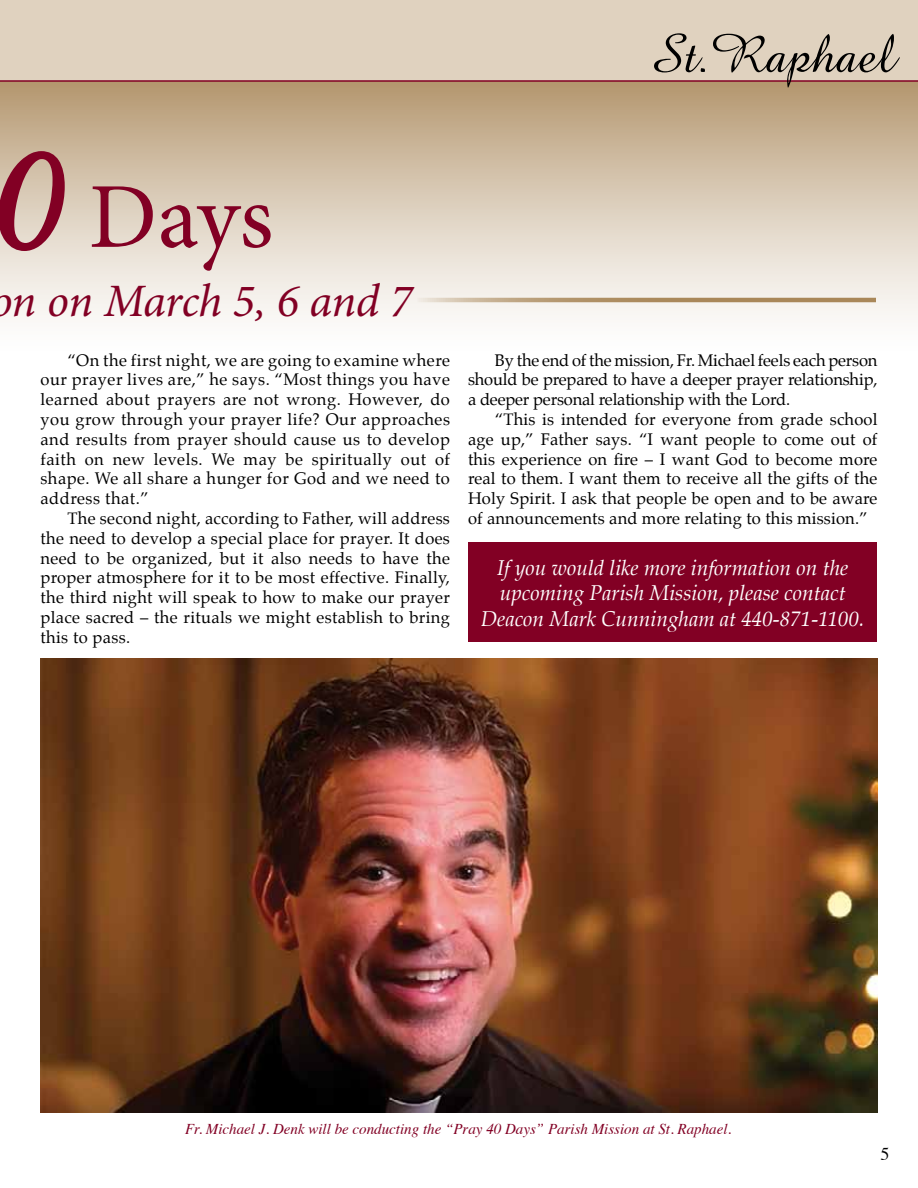
<style>
.page{position:relative;width:918px;height:1188px;background:#fff}
.page>*{position:absolute;margin:0;border:0;box-sizing:border-box;transform-origin:0 0}
.t1{font:92.85px "Minion Pro";color:#820024}
.t2{font:55.5px "Amaze Normal";color:#000}
.t3{font:italic 46.5px "Minion Pro";letter-spacing:-.015em;color:#820024}
.t4{font:italic 21px/25.2px "Palatino";color:#fff;text-align:center}
.t5{font:18px "Times";color:#000}
.t6{font:16.5px/19.8px "Palatino";letter-spacing:.01em;color:#000;text-align:justify}
.t7{font:italic 15px "Times";color:#820024}
.s1{font-family:"Amaze";font-weight:700;font-size:161.1px}
</style>
<div class="page">
<div style="left:0;top:52px;width:918px;height:300px;background:linear-gradient(to bottom,#af8f65,#fff)"></div>
<div style="left:0;top:0;width:918px;height:82px;background:#e0d2bf"></div>
<svg style="left:417px;top:298px;width:459px;height:4px;background:#b59870"></svg>
<img style="left:40px;top:658px;width:838px;height:455px">
<div style="left:468px;top:542px;width:409px;height:99px;background:#820024"></div>
<h2 class="t2" style="left:648px;top:18px;width:248px">St.Raphael</h2>
<h1 class="t1" style="left:-5px;top:155px;width:280px"><span class="s1">0</span> Days</h1>
<h3 class="t3" style="left:-10px;top:269px;width:424px">on on March 5, 6 and 7</h3>
<p class="t6" style="left:41px;top:350px;width:411px;text-indent:27px">“On the first night, we are going to examine where our prayer lives are,” he says. “Most things you have learned about prayers are not wrong. However, do you grow through your prayer life? Our approaches and results from prayer should cause us to develop faith on new levels. We may be spiritually out of shape. We all share a hunger for God and we need to address that.”</p>
<p class="t6" style="left:41px;top:508px;width:411px;text-indent:27px">The second night, according to Father, will address the need to develop a special place for prayer. It does need to be organized, but it also needs to have the proper atmosphere for it to be most effective. Finally, the third night will speak to how to make our prayer place sacred – the rituals we might establish to bring this to pass.</p>
<p class="t6" style="left:468px;top:350px;width:411px;text-indent:27px">By the end of the mission, Fr. Michael feels each person should be prepared to have a deeper prayer relationship, a deeper personal relationship with the Lord.</p>
<p class="t6" style="left:468px;top:409px;width:411px;text-indent:27px">“This is intended for everyone from grade school age up,” Father says. “I want people to come out of this experience on fire – I want God to become more real to them. I want them to receive all the gifts of the Holy Spirit. I ask that people be open and to be aware of announcements and more relating to this mission.”</p>
<p class="t4" style="left:481px;top:556px;width:385px">If you would like more information on the upcoming Parish Mission, please contact<br>Deacon Mark Cunningham at 440-871-1100.</p>
<p class="t7" style="left:185px;top:1116px;width:548px">Fr. Michael J. Denk will be conducting the “Pray 40 Days” Parish Mission at St. Raphael.</p>
<p class="t5" style="left:880px;top:1137px;width:10px">5</p>
</div>
